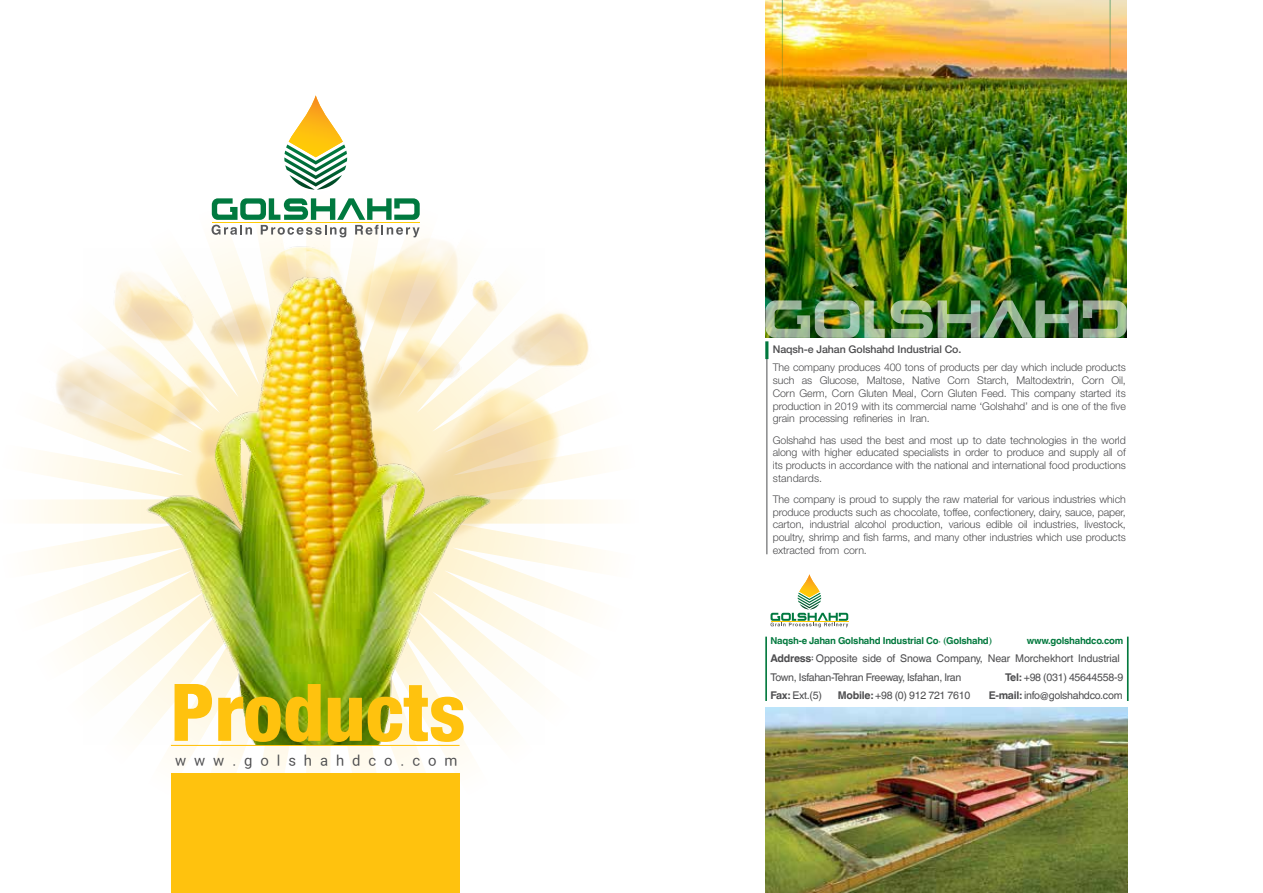
<style>
.page{position:relative;width:1263px;height:893px;background:#fff}
.page>*{position:absolute;margin:0;border:0;box-sizing:border-box;transform-origin:0 0}
.t1{font:800 condensed 79.5px "Helvetica Neue LT Std";color:#ffc20e}
.t2{font:13.8px "IRAN Sans";letter-spacing:.575em;color:#4d4d4f}
.t3{font:300 10.65px/12.8px "Helvetica Neue LT Std";letter-spacing:-.01em;color:#4d4d4f;text-align:right}
.t4{font:10.65px "Helvetica World";letter-spacing:-.025em;color:#4d4d4f}
.t5{font:500 10.65px "Helvetica Neue LT Std";letter-spacing:-.01em;color:#4d4d4f}
.t6{font:700 10.65px "Helvetica World";letter-spacing:-.025em;color:#4d4d4f}
.t7{font:700 9.6px "Helvetica World";letter-spacing:-.025em;color:#03793e}
.s1{font-weight:400}
.s2{font-weight:700}
</style>
<div class="page">
<svg style="left:37px;top:203px;width:564px;height:570px"></svg>
<img style="left:39px;top:226px;width:552px;height:344px">
<hr style="left:765px;top:637px;width:2px;height:64px;background:#03793e">
<hr style="left:1127px;top:637px;width:1px;height:64px;background:#03793e">
<hr style="left:171px;top:745px;width:289px;height:1px;background:#ffc20e">
<img style="left:84px;top:248px;width:461px;height:497px">
<img style="left:765px;top:0;width:362px;height:338px">
<hr style="left:1109px;top:0;width:2px;height:260px;background:#00783e">
<hr style="left:782px;top:0;width:1px;height:260px;background:#00783e">
<div style="left:171px;top:773px;width:289px;height:120px;background:#ffc20e"></div>
<img style="left:765px;top:300px;width:120px;height:38px">
<img style="left:891px;top:300px;width:236px;height:38px">
<hr style="left:766px;top:357px;width:1px;height:197px;background:#58595b">
<hr style="left:765px;top:341px;width:3px;height:18px;background:#00783e">
<svg style="left:284px;top:95px;width:63px;height:95px"></svg>
<svg style="left:212px;top:198px;width:208px;height:39px"></svg>
<svg style="left:770px;top:574px;width:78px;height:53px"></svg>
<img style="left:765px;top:707px;width:363px;height:186px">
<h1 class="t1" style="left:170px;top:663px;width:297px">Products</h1>
<p class="t2" style="left:175px;top:752px;width:51px">www</p>
<p class="t2" style="left:232px;top:752px;width:5px">.</p>
<p class="t2" style="left:244px;top:752px;width:150px">golshahdco</p>
<p class="t2" style="left:401px;top:752px;width:5px">.</p>
<p class="t2" style="left:412px;top:752px;width:47px">com</p>
<p class="t5" style="left:773px;top:343px;width:190px">Naqsh e- Jahan Golshahd Industrial Co.</p>
<p class="t3" style="left:773px;top:361px;width:354px">The company produces 400 tons of products per day which include products<br>Oil,</p>
<p class="t3" style="left:820px;top:374px;width:41px">Glucose,</p>
<p class="t3" style="left:948px;top:374px;width:24px">Corn</p>
<p class="t3" style="left:977px;top:374px;width:33px">Starch,</p>
<p class="t3" style="left:1082px;top:374px;width:24px">Corn</p>
<p class="t3" style="left:773px;top:374px;width:23px">such</p>
<p class="t3" style="left:773px;top:386px;width:354px">Corn Germ, Corn Gluten Meal, Corn Gluten Feed. This company started its</p>
<p class="t3" style="left:773px;top:399px;width:354px">production in 2019 with its commercial name ‘Golshahd’ and is one of the five</p>
<p class="t3" style="left:910px;top:412px;width:21px">Iran.</p>
<p class="t3" style="left:867px;top:374px;width:40px">Maltose,</p>
<p class="t3" style="left:912px;top:374px;width:29px">Native</p>
<p class="t3" style="left:1016px;top:374px;width:59px">Maltodextrin,</p>
<p class="t3" style="left:802px;top:374px;width:12px">as</p>
<p class="t3" style="left:773px;top:408px;width:354px;line-height:21.1px;text-align:left">grain<br>Golshahd has used the best and most up to date technologies in the world</p>
<p class="t3" style="left:773px;top:446px;width:354px;text-align:justify">along with higher educated specialists in order to produce and supply all of its products in accordance with the national and international food productions standards.</p>
<p class="t3" style="left:773px;top:492px;width:354px">The company is proud to supply the raw material for various industries which produce products such as chocolate, toffee, confectionery, dairy, sauce, paper, livestock,</p>
<p class="t3" style="left:800px;top:412px;width:50px">processing</p>
<p class="t3" style="left:853px;top:412px;width:41px">refineries</p>
<p class="t3" style="left:898px;top:412px;width:9px">in</p>
<p class="t3" style="left:810px;top:518px;width:41px">industrial</p>
<p class="t3" style="left:855px;top:518px;width:33px">alcohol</p>
<p class="t3" style="left:892px;top:518px;width:53px">production,</p>
<p class="t3" style="left:949px;top:518px;width:33px">various</p>
<p class="t3" style="left:986px;top:518px;width:28px">edible</p>
<p class="t3" style="left:1018px;top:518px;width:11px">oil</p>
<p class="t3" style="left:1033px;top:518px;width:47px">industries,</p>
<p class="t3" style="left:773px;top:518px;width:354px;text-align:left">carton,<br>poultry, shrimp and fish farms, and many other industries which use products extracted from corn.</p>
<p class="t7" style="left:770px;top:635px;width:223px">Naqsh e- Jahan Golshahd Industrial Co (. Golshahd)</p>
<p class="t7" style="left:1027px;top:635px;width:98px">www.golshahdco.com</p>
<p class="t6" style="left:770px;top:652px;width:89px">Address: <span class="s1">Opposite</span></p>
<p class="t4" style="left:900px;top:652px;width:33px">Snowa</p>
<p class="t4" style="left:937px;top:652px;width:48px">Company,</p>
<p class="t4" style="left:887px;top:652px;width:10px">of</p>
<p class="t4" style="left:862px;top:652px;width:21px">side</p>
<p class="t4" style="left:988px;top:652px;width:24px">Near</p>
<p class="t4" style="left:1015px;top:652px;width:60px">Morchekhort</p>
<p class="t4" style="left:1078px;top:652px;width:43px">Industrial</p>
<p class="t4" style="left:770px;top:671px;width:192px">Town, Isfahan-Tehran Freeway, Isfahan, Iran</p>
<p class="t4" style="left:1005px;top:671px;width:119px"><span class="s2">Tel:</span> +98 )031( 45644558-9</p>
<p class="t4" style="left:770px;top:689px;width:53px"><span class="s2">Fax:</span> Ext 5(. )</p>
<p class="t4" style="left:838px;top:689px;width:134px"><span class="s2">Mobile:</span> +98 0( ) 912 721 7610</p>
<p class="t4" style="left:989px;top:689px;width:135px"><span class="s2">E-mail:</span> info@golshahdco.com</p>
</div>
